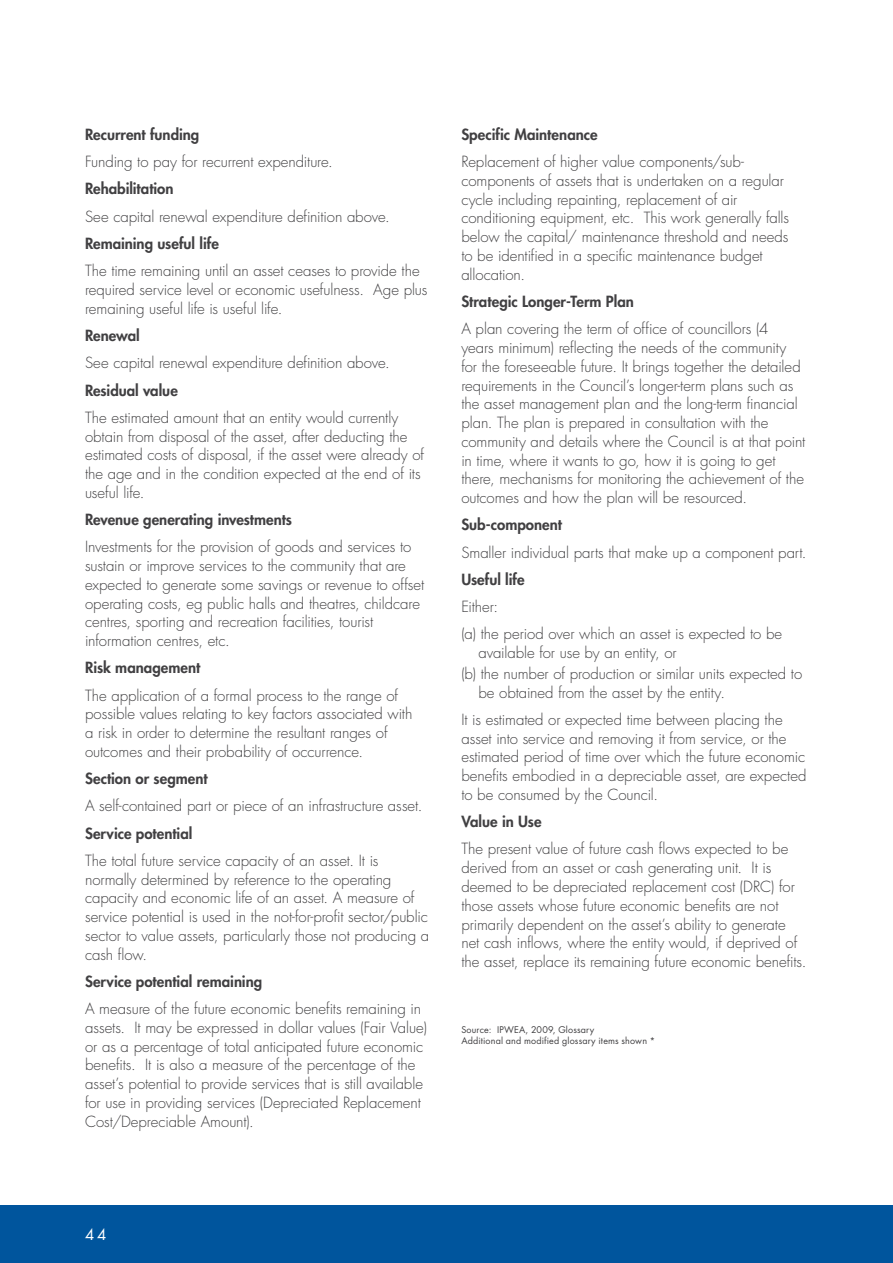
<style>
.page{position:relative;width:893px;height:1263px;background:#fff}
.page>*{position:absolute;margin:0;border:0;box-sizing:border-box;transform-origin:0 0}
.t1{font:300 15px/18.8px "Futura Std";letter-spacing:-.005em;color:#414042}
.t2{font:800 15px "Futura Std";color:#414042}
.t3{font:15px "Futura Std";color:#fff}
.t4{font:9px/10.8px "Futura Std";letter-spacing:.02em;color:#414042}
</style>
<div class="page">
<div style="left:0;top:1205px;width:893px;height:58px;background:#00559d"></div>
<p class="t2" style="left:85px;top:125px;width:116px">Recurrent funding</p>
<p class="t1" style="left:85px;top:153px;width:249px">Funding to pay for recurrent expenditure.</p>
<p class="t2" style="left:85px;top:179px;width:90px">Rehabilitation</p>
<p class="t1" style="left:85px;top:207px;width:306px">See capital renewal expenditure definition above.</p>
<p class="t2" style="left:85px;top:234px;width:135px">Remaining useful life</p>
<p class="t1" style="left:85px;top:262px;width:344px">The time remaining until an asset ceases to provide the required service level or economic usefulness. Age plus remaining useful life is useful life.</p>
<p class="t2" style="left:85px;top:326px;width:56px">Renewal</p>
<p class="t1" style="left:85px;top:354px;width:306px">See capital renewal expenditure definition above.</p>
<p class="t2" style="left:85px;top:380px;width:94px">Residual value</p>
<p class="t1" style="left:85px;top:408px;width:341px">The estimated amount that an entity would currently obtain from disposal of the asset, after deducting the estimated costs of disposal, if the asset were already of the age and in the condition expected at the end of its useful life.</p>
<p class="t2" style="left:85px;top:510px;width:209px">Revenue generating investments</p>
<p class="t1" style="left:85px;top:538px;width:341px">Investments for the provision of goods and services to sustain or improve services to the community that are expected to generate some savings or revenue to offset operating costs, eg public halls and theatres, childcare centres, sporting and recreation facilities, tourist information centres, etc.</p>
<p class="t2" style="left:85px;top:658px;width:117px">Risk management</p>
<p class="t1" style="left:85px;top:686px;width:329px">The application of a formal process to the range of possible values relating to key factors associated with a risk in order to determine the resultant ranges of outcomes and their probability of occurrence.</p>
<p class="t2" style="left:85px;top:769px;width:124px">Section or segment</p>
<p class="t1" style="left:85px;top:797px;width:339px">A self-contained part or piece of an infrastructure asset.</p>
<p class="t2" style="left:85px;top:823px;width:109px">Service potential</p>
<p class="t1" style="left:85px;top:851px;width:346px">The total future service capacity of an asset. It is normally determined by reference to the operating capacity and economic life of an asset. A measure of service potential is used in the not-for-profit sector/public sector to value assets, particularly those not producing a cash flow.</p>
<p class="t2" style="left:85px;top:972px;width:179px">Service potential remaining</p>
<p class="t1" style="left:85px;top:1000px;width:343px">A measure of the future economic benefits remaining in assets. It may be expressed in dollar values (Fair Value) or as a percentage of total anticipated future economic benefits. It is also a measure of the percentage of the asset’s potential to provide services that is still available for use in providing services (Depreciated Replacement Cost/Depreciable Amount).</p>
<p class="t2" style="left:461px;top:125px;width:138px">Specific Maintenance</p>
<p class="t1" style="left:461px;top:153px;width:329px">Replacement of higher value components/sub&shy;components of assets that is undertaken on a regular cycle including repainting, replacement of air conditioning equipment, etc. This work generally falls below the capital/ maintenance threshold and needs to be identified in a specific maintenance budget allocation.</p>
<p class="t2" style="left:461px;top:292px;width:174px">Strategic Longer-Term Plan</p>
<p class="t1" style="left:461px;top:320px;width:345px">A plan covering the term of office of councillors (4<br>years minimum) reflecting the needs of the community for the foreseeable future. It brings together the detailed requirements in the Council’s longer-term plans such as the asset management plan and the long-term financial plan. The plan is prepared in consultation with the community and details where the Council is at that point in time, where it wants to go, how it is going to get there, mechanisms for monitoring the achievement of the outcomes and how the plan will be resourced.</p>
<p class="t2" style="left:461px;top:515px;width:102px">Sub-component</p>
<p class="t1" style="left:461px;top:543px;width:347px">Smaller individual parts that make up a component part.</p>
<p class="t2" style="left:461px;top:570px;width:65px">Useful life</p>
<p class="t1" style="left:461px;top:593px;width:322px;line-height:27.3px">Either:<br>(a) the period over which an asset is expected to be</p>
<p class="t1" style="left:461px;top:643px;width:342px;line-height:20.9px;text-indent:17px">available for use by an entity, or<br>(b) the number of production or similar units expected to</p>
<p class="t1" style="left:461px;top:679px;width:323px;line-height:27.3px;text-indent:17px">be obtained from the asset by the entity.<br>It is estimated or expected time between placing the</p>
<p class="t1" style="left:461px;top:729px;width:347px">asset into service and removing it from service, or the estimated period of time over which the future economic benefits embodied in a depreciable asset, are expected to be consumed by the Council.</p>
<p class="t2" style="left:461px;top:812px;width:82px">Value in Use</p>
<p class="t1" style="left:461px;top:840px;width:347px">The present value of future cash flows expected to be derived from an asset or cash generating unit. It is deemed to be depreciated replacement cost (DRC) for those assets whose future economic benefits are not primarily dependent on the asset’s ability to generate net cash inflows, where the entity would, if deprived of the asset, replace its remaining future economic benefits.</p>
<p class="t4" style="left:461px;top:1024px;width:195px">Source: IPWEA, 2009, Glossary<br>Additional and modified glossary items shown *</p>
<p class="t3" style="left:85px;top:1225px;width:23px">44</p>
</div>
